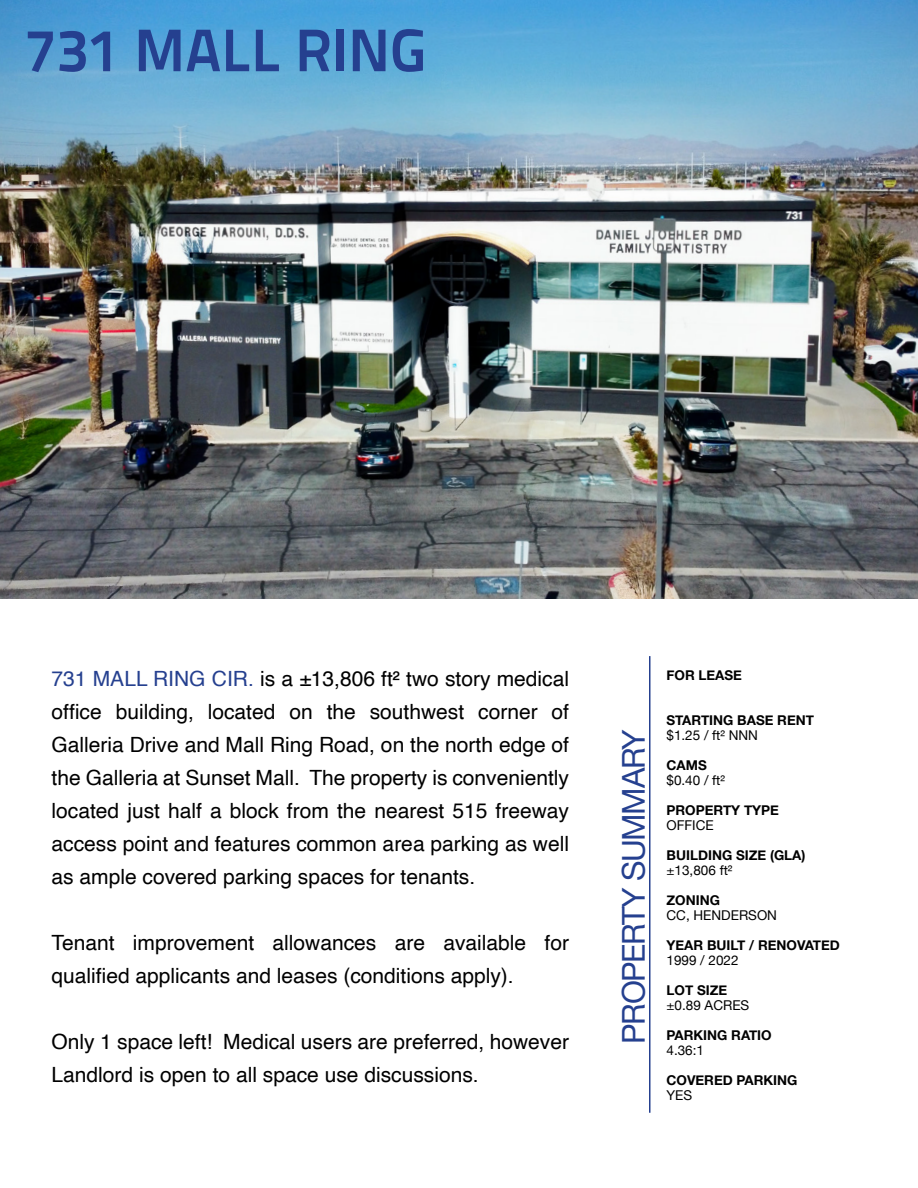
<style>
.page{position:relative;width:918px;height:1188px;background:#fff}
.page>*{position:absolute;margin:0;border:0;box-sizing:border-box;transform-origin:0 0}
.t1{font:700 60px "Titillium Text 22 L";color:#25408f}
.t2{font:31.5px "Helvetica Neue";letter-spacing:-.04em;color:#25408f}
.t3{font:21px/33px "Helvetica";color:#000}
.t4{font:700 13.5px "Helvetica Neue";color:#000}
.t5{font:13.5px "Helvetica Neue";color:#000}
.s1{color:#25408f}
</style>
<div class="page">
<img style="left:0;top:0;width:918px;height:598px">
<hr style="left:649px;top:656px;width:2px;height:457px;background:#25408f">
<h1 class="t1" style="left:25px;top:4px;width:403px">731 MALL RING</h1>
<p class="t3" style="left:52px;top:663px;width:519px;text-align:justify"><span class="s1">731 MALL RING CIR.</span> is a ±13,806 ft² two story medical office building, located on the southwest corner of Galleria Drive and Mall Ring Road, on the north edge of the Galleria at Sunset Mall. The property is conveniently located just half a block from the nearest 515 freeway access point and features common area parking as well as ample covered parking spaces for tenants.</p>
<p class="t3" style="left:52px;top:927px;width:519px">Tenant improvement allowances are available for qualified applicants and leases (conditions apply).</p>
<p class="t3" style="left:52px;top:1026px;width:519px">Only 1 space left! Medical users are preferred, however<br>Landlord is open to all space use discussions.</p>
<h2 class="t2" style="left:611px;top:1044px;width:316px;rotate:-90deg">PROPERTY SUMMARY</h2>
<p class="t4" style="left:667px;top:664px;width:77px">FOR LEASE</p>
<p class="t4" style="left:667px;top:709px;width:149px">STARTING BASE RENT</p>
<p class="t5" style="left:667px;top:725px;width:93px">$1.25 / ft² NNN</p>
<p class="t4" style="left:667px;top:754px;width:42px">CAMS</p>
<p class="t5" style="left:667px;top:770px;width:60px">$0.40 / ft²</p>
<p class="t4" style="left:667px;top:799px;width:114px">PROPERTY TYPE</p>
<p class="t5" style="left:667px;top:815px;width:49px">OFFICE</p>
<p class="t4" style="left:667px;top:844px;width:140px">BUILDING SIZE (GLA)</p>
<p class="t5" style="left:667px;top:860px;width:67px">±13,806 ft²</p>
<p class="t4" style="left:667px;top:889px;width:55px">ZONING</p>
<p class="t5" style="left:667px;top:905px;width:112px">CC, HENDERSON</p>
<p class="t4" style="left:667px;top:934px;width:175px">YEAR BUILT / RENOVATED</p>
<p class="t5" style="left:667px;top:950px;width:74px">1999 / 2022</p>
<p class="t4" style="left:667px;top:979px;width:62px">LOT SIZE</p>
<p class="t5" style="left:667px;top:995px;width:84px">±0.89 ACRES</p>
<p class="t4" style="left:667px;top:1024px;width:107px">PARKING RATIO</p>
<p class="t5" style="left:667px;top:1040px;width:39px">4.36:1</p>
<p class="t4" style="left:667px;top:1069px;width:132px">COVERED PARKING</p>
<p class="t5" style="left:667px;top:1085px;width:27px">YES</p>
</div>
